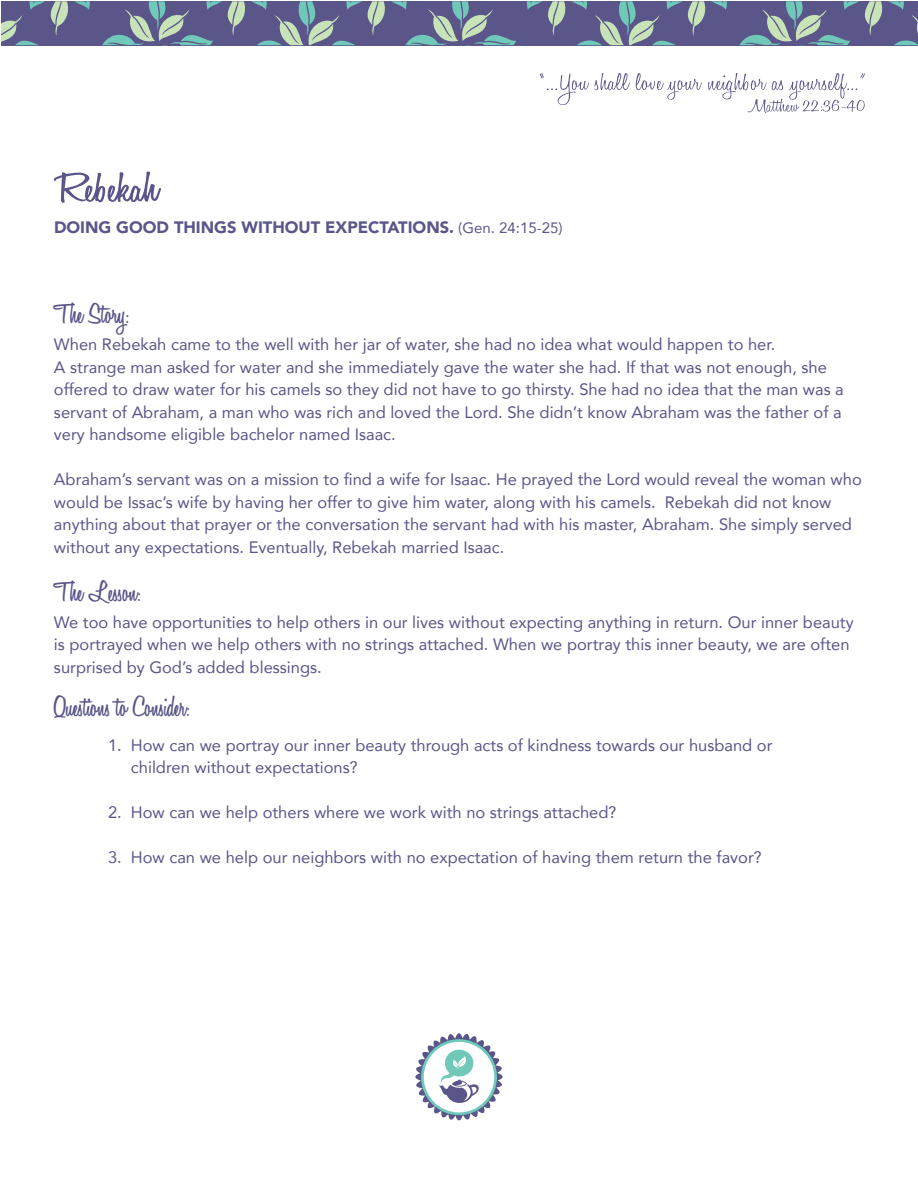
<style>
.page{position:relative;width:918px;height:1188px;background:#fff}
.page>*{position:absolute;margin:0;border:0;box-sizing:border-box;transform-origin:0 0}
.t1{font:600 43.65px "Honey Script";color:#5a5689;scale:1.29 1}
.t2{font:600 30px "Honey Script";color:#5a5689}
.t3{font:16.5px/22.5px "Avenir";color:#5a5689}
.t4{font:900 16.5px "Avenir";color:#5a5689}
.s1{font-weight:400;font-size:15px}
</style>
<div class="page">
<svg style="left:636px;top:73px;width:66px;height:27px"></svg>
<svg style="left:540px;top:73px;width:90px;height:32px"></svg>
<svg style="left:708px;top:73px;width:157px;height:40px"></svg>
<div style="left:1px;top:1px;width:917px;height:44px;background:#5a5689"></div>
<svg style="left:527px;top:1px;width:200px;height:44px"></svg>
<svg style="left:739px;top:1px;width:179px;height:45px"></svg>
<svg style="left:1px;top:1px;width:89px;height:44px"></svg>
<svg style="left:102px;top:1px;width:414px;height:45px"></svg>
<svg style="left:415px;top:1033px;width:88px;height:88px"></svg>
<h1 class="t1" style="left:55px;top:161px;width:82px">Rebekah</h1>
<p class="t4" style="left:54px;top:213px;width:510px">DOING GOOD THINGS WITHOUT EXPECTATIONS. <span class="s1">(Gen. 24:15-25)</span></p>
<h2 class="t2" style="left:54px;top:295px;width:76px">The Story:</h2>
<p class="t3" style="left:54px;top:333px;width:791px">When Rebekah came to the well with her jar of water, she had no idea what would happen to her.<br>A strange man asked for water and she immediately gave the water she had. If that was not enough, she offered to draw water for his camels so they did not have to go thirsty. She had no idea that the man was a servant of Abraham, a man who was rich and loved the Lord. She didn’t know Abraham was the father of a very handsome eligible bachelor named Isaac.</p>
<p class="t3" style="left:54px;top:468px;width:809px">Abraham’s servant was on a mission to find a wife for Isaac. He prayed the Lord would reveal the woman who would be Issac’s wife by having her offer to give him water, along with his camels. Rebekah did not know anything about that prayer or the conversation the servant had with his master, Abraham. She simply served without any expectations. Eventually, Rebekah married Isaac.</p>
<h2 class="t2" style="left:54px;top:573px;width:88px">The Lesson:</h2>
<p class="t3" style="left:54px;top:610px;width:801px">We too have opportunities to help others in our lives without expecting anything in return. Our inner beauty is portrayed when we help others with no strings attached. When we portray this inner beauty, we are often surprised by God’s added blessings.</p>
<h2 class="t2" style="left:54px;top:688px;width:137px">Questions to Consider:</h2>
<p class="t3" style="left:131px;top:733px;width:643px;text-indent:-23px">1. How can we portray our inner beauty through acts of kindness towards our husband or children without expectations?</p>
<p class="t3" style="left:108px;top:801px;width:510px">2. How can we help others where we work with no strings attached?</p>
<p class="t3" style="left:108px;top:846px;width:655px">3. How can we help our neighbors with no expectation of having them return the favor?</p>
</div>
